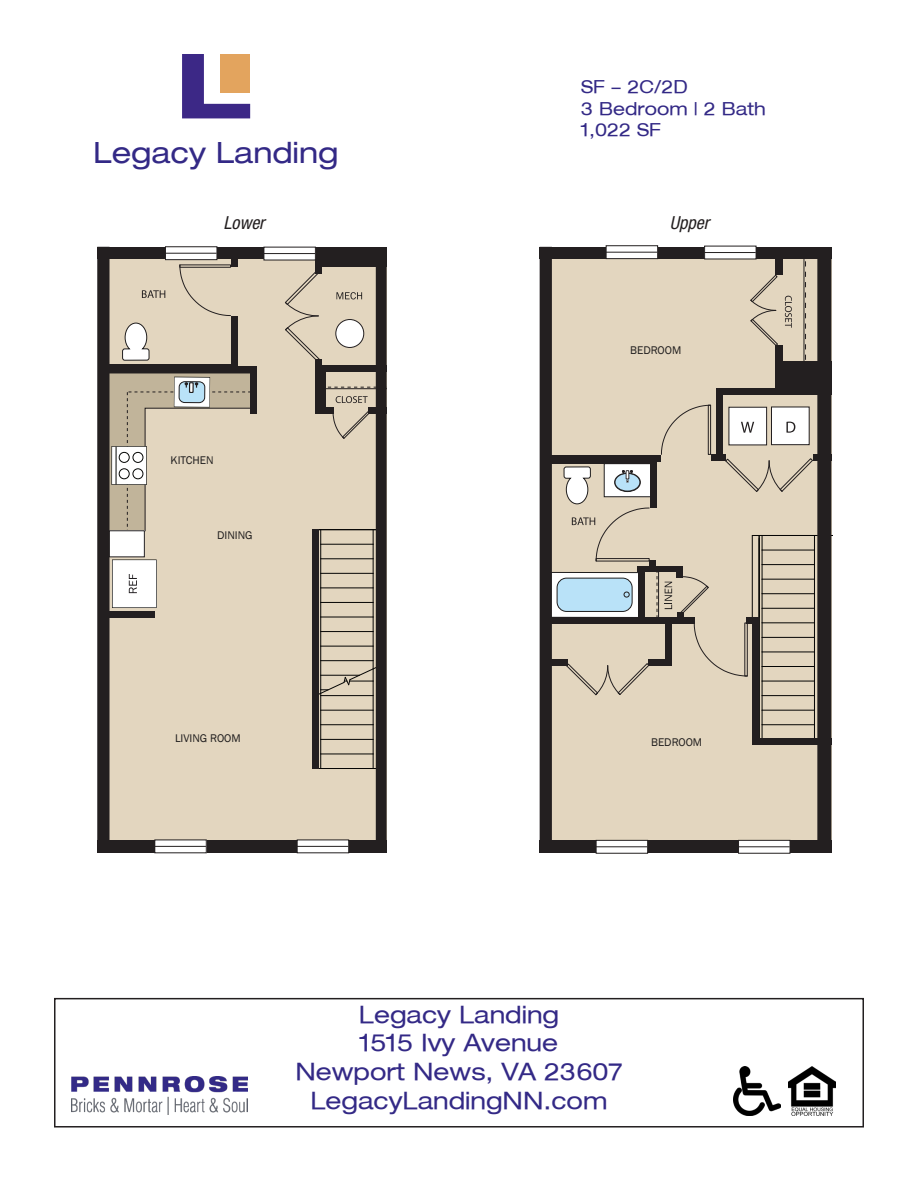
<style>
.page{position:relative;width:918px;height:1188px;background:#fff}
.page>*{position:absolute;margin:0;border:0;box-sizing:border-box;transform-origin:0 0}
.t1{font:expanded 29.4px "Helvetica Neue LT";color:#332986}
.t2{font:expanded 24px "Helvetica Neue LT";color:#332986}
.t3{font:expanded 18px "Helvetica Neue LT";color:#332986}
.t4{font:italic condensed 18px "Helvetica Neue LT Std";color:#231f20}
.t5{font:11.4px "Franklin Gothic";color:#201e1e}
</style>
<div class="page">
<div style="left:54px;top:998px;width:810px;height:130px;border:2px solid #231f20"></div>
<img style="left:71px;top:1077px;width:176px;height:37px">
<img style="left:733px;top:1066px;width:48px;height:50px">
<img style="left:788px;top:1066px;width:48px;height:50px">
<svg style="left:182px;top:54px;width:68px;height:64px"></svg>
<div style="left:544px;top:591px;width:288px;height:253px;background:#e3d6bf"></div>
<div style="left:546px;top:255px;width:286px;height:357px;background:#e3d6bf"></div>
<svg style="left:657px;top:572px;width:1px;height:45px"></svg>
<hr style="left:658px;top:570px;width:1px;height:48px;background:#231f20">
<svg style="left:805px;top:261px;width:1px;height:99px"></svg>
<hr style="left:804px;top:255px;width:1px;height:115px;background:#231f20">
<div style="left:551px;top:572px;width:88px;height:45px;background:#fff"></div>
<div style="left:551px;top:572px;width:88px;height:46px;border:1px solid #201e1e"></div>
<div style="left:557px;top:578px;width:75px;height:33px;background:#b9e2f8;border-radius:10px"></div>
<div style="left:557px;top:578px;width:75px;height:34px;border:1px solid #201e1e;border-radius:10px"></div>
<svg style="left:624px;top:592px;width:6px;height:5px"></svg>
<div style="left:604px;top:464px;width:47px;height:33px;background:#fff"></div>
<div style="left:604px;top:463px;width:47px;height:34px;border:1px solid #201e1e"></div>
<div style="left:771px;top:407px;width:38px;height:38px;background:#fff"></div>
<div style="left:771px;top:407px;width:38px;height:38px;border:1px solid #231f20"></div>
<svg style="left:786px;top:422px;width:9px;height:11px"></svg>
<div style="left:729px;top:407px;width:38px;height:38px;background:#fff"></div>
<div style="left:729px;top:407px;width:38px;height:38px;border:1px solid #231f20"></div>
<svg style="left:741px;top:422px;width:13px;height:11px"></svg>
<hr style="left:762px;top:608px;width:52px;height:1px;background:#050504">
<hr style="left:762px;top:623px;width:52px;height:1px;background:#050504">
<hr style="left:762px;top:637px;width:52px;height:1px;background:#050504">
<hr style="left:762px;top:652px;width:52px;height:1px;background:#050504">
<hr style="left:762px;top:666px;width:52px;height:1px;background:#050504">
<hr style="left:762px;top:681px;width:52px;height:1px;background:#050504">
<hr style="left:762px;top:695px;width:52px;height:1px;background:#050504">
<hr style="left:762px;top:710px;width:52px;height:1px;background:#050504">
<hr style="left:762px;top:724px;width:52px;height:1px;background:#050504">
<svg style="left:814px;top:536px;width:1px;height:202px"></svg>
<hr style="left:762px;top:550px;width:52px;height:1px;background:#050504">
<hr style="left:762px;top:564px;width:52px;height:1px;background:#050504">
<hr style="left:762px;top:579px;width:52px;height:1px;background:#050504">
<hr style="left:762px;top:593px;width:52px;height:1px;background:#050504">
<hr style="left:759px;top:535px;width:58px;height:1px;background:#050504">
<div style="left:665px;top:622px;width:7px;height:44px;background:#231f20"></div>
<div style="left:775px;top:345px;width:7px;height:48px;background:#231f20"></div>
<div style="left:540px;top:840px;width:292px;height:13px;background:#231f20"></div>
<div style="left:777px;top:361px;width:55px;height:30px;background:#231f20"></div>
<div style="left:711px;top:454px;width:15px;height:7px;background:#231f20"></div>
<div style="left:716px;top:389px;width:7px;height:71px;background:#231f20"></div>
<div style="left:650px;top:456px;width:6px;height:51px;background:#231f20"></div>
<div style="left:548px;top:617px;width:147px;height:7px;background:#231f20"></div>
<div style="left:716px;top:389px;width:116px;height:6px;background:#231f20"></div>
<div style="left:677px;top:567px;width:6px;height:11px;background:#231f20"></div>
<div style="left:639px;top:566px;width:6px;height:55px;background:#231f20"></div>
<svg style="left:661px;top:405px;width:50px;height:50px"></svg>
<div style="left:638px;top:566px;width:45px;height:6px;background:#231f20"></div>
<div style="left:551px;top:455px;width:105px;height:8px;background:#231f20"></div>
<div style="left:540px;top:247px;width:292px;height:12px;background:#231f20"></div>
<div style="left:752px;top:738px;width:80px;height:7px;background:#231f20"></div>
<div style="left:677px;top:613px;width:6px;height:9px;background:#231f20"></div>
<div style="left:649px;top:561px;width:7px;height:9px;background:#231f20"></div>
<div style="left:649px;top:659px;width:22px;height:7px;background:#231f20"></div>
<div style="left:549px;top:659px;width:19px;height:7px;background:#231f20"></div>
<svg style="left:566px;top:663px;width:83px;height:32px"></svg>
<svg style="left:750px;top:275px;width:28px;height:70px"></svg>
<div style="left:540px;top:247px;width:12px;height:605px;background:#231f20"></div>
<div style="left:817px;top:254px;width:14px;height:596px;background:#231f20"></div>
<div style="left:813px;top:454px;width:19px;height:7px;background:#231f20"></div>
<div style="left:776px;top:251px;width:7px;height:24px;background:#231f20"></div>
<div style="left:609px;top:455px;width:52px;height:6px;background:#231f20"></div>
<svg style="left:725px;top:458px;width:88px;height:34px"></svg>
<svg style="left:680px;top:535px;width:83px;height:203px"></svg>
<svg style="left:563px;top:466px;width:87px;height:95px"></svg>
<svg style="left:785px;top:296px;width:7px;height:32px"></svg>
<svg style="left:665px;top:582px;width:7px;height:27px"></svg>
<div style="left:606px;top:246px;width:52px;height:13px;background:#fff"></div>
<div style="left:606px;top:245px;width:52px;height:14px;border:1px solid #231f20"></div>
<hr style="left:606px;top:252px;width:51px;height:1px;background:#231f20">
<div style="left:705px;top:246px;width:51px;height:13px;background:#fff"></div>
<hr style="left:704px;top:252px;width:52px;height:1px;background:#231f20">
<div style="left:739px;top:840px;width:51px;height:13px;background:#fff"></div>
<div style="left:738px;top:840px;width:52px;height:14px;border:1px solid #231f20"></div>
<hr style="left:738px;top:846px;width:52px;height:1px;background:#231f20">
<div style="left:596px;top:840px;width:52px;height:13px;background:#fff"></div>
<div style="left:596px;top:840px;width:52px;height:14px;border:1px solid #231f20"></div>
<hr style="left:596px;top:846px;width:51px;height:1px;background:#231f20">
<div style="left:106px;top:253px;width:281px;height:594px;background:#e3d6bf"></div>
<svg style="left:327px;top:387px;width:49px;height:1px"></svg>
<hr style="left:325px;top:388px;width:62px;height:1px;background:#231f20">
<div style="left:109px;top:531px;width:35px;height:26px;background:#fff"></div>
<div style="left:109px;top:531px;width:36px;height:26px;border:1px solid #231f20"></div>
<svg style="left:110px;top:373px;width:140px;height:160px"></svg>
<div style="left:133px;top:452px;width:10px;height:11px;border:1px solid #050604;border-radius:50%"></div>
<div style="left:119px;top:452px;width:11px;height:11px;border:1px solid #050604;border-radius:50%"></div>
<div style="left:133px;top:468px;width:10px;height:11px;border:1px solid #050604;border-radius:50%"></div>
<div style="left:119px;top:468px;width:11px;height:11px;border:1px solid #050604;border-radius:50%"></div>
<hr style="left:116px;top:447px;width:1px;height:37px;background:#050604">
<svg style="left:112px;top:560px;width:45px;height:48px;background:#eee"></svg>
<svg style="left:122px;top:322px;width:28px;height:39px"></svg>
<div style="left:336px;top:320px;width:28px;height:27px;background:#fff;border-radius:50%"></div>
<div style="left:336px;top:319px;width:28px;height:29px;border:1px solid #231f20;border-radius:50%"></div>
<svg style="left:318px;top:529px;width:58px;height:240px"></svg>
<div style="left:97px;top:840px;width:290px;height:12px;background:#231f20"></div>
<div style="left:97px;top:247px;width:290px;height:12px;background:#231f20"></div>
<div style="left:97px;top:247px;width:13px;height:605px;background:#231f20"></div>
<div style="left:376px;top:248px;width:11px;height:596px;background:#231f20"></div>
<svg style="left:285px;top:269px;width:36px;height:91px"></svg>
<div style="left:107px;top:364px;width:130px;height:9px;background:#231f20"></div>
<div style="left:231px;top:316px;width:7px;height:57px;background:#231f20"></div>
<div style="left:250px;top:367px;width:7px;height:47px;background:#231f20"></div>
<div style="left:212px;top:367px;width:43px;height:6px;background:#231f20"></div>
<div style="left:107px;top:611px;width:47px;height:7px;background:#231f20"></div>
<div style="left:320px;top:365px;width:67px;height:7px;background:#231f20"></div>
<div style="left:315px;top:366px;width:11px;height:47px;background:#231f20"></div>
<div style="left:315px;top:359px;width:7px;height:13px;background:#231f20"></div>
<div style="left:316px;top:247px;width:6px;height:26px;background:#231f20"></div>
<div style="left:316px;top:257px;width:71px;height:10px;background:#231f20"></div>
<div style="left:368px;top:407px;width:19px;height:6px;background:#231f20"></div>
<div style="left:316px;top:407px;width:18px;height:6px;background:#231f20"></div>
<div style="left:312px;top:529px;width:6px;height:240px;background:#231f20"></div>
<svg style="left:333px;top:411px;width:38px;height:28px"></svg>
<svg style="left:179px;top:264px;width:52px;height:52px"></svg>
<div style="left:231px;top:256px;width:7px;height:11px;background:#231f20"></div>
<svg style="left:336px;top:396px;width:32px;height:7px"></svg>
<svg style="left:336px;top:292px;width:26px;height:7px"></svg>
<svg style="left:142px;top:290px;width:23px;height:8px"></svg>
<div style="left:165px;top:247px;width:52px;height:13px;background:#fff"></div>
<div style="left:165px;top:246px;width:52px;height:14px;border:1px solid #231f20"></div>
<hr style="left:165px;top:253px;width:52px;height:1px;background:#231f20">
<div style="left:264px;top:247px;width:51px;height:13px;background:#fff"></div>
<hr style="left:264px;top:253px;width:51px;height:1px;background:#231f20">
<div style="left:297px;top:840px;width:52px;height:13px;background:#fff"></div>
<hr style="left:297px;top:846px;width:51px;height:1px;background:#231f20">
<div style="left:155px;top:840px;width:51px;height:13px;background:#fff"></div>
<hr style="left:154px;top:846px;width:52px;height:1px;background:#231f20">
<p class="t1" style="left:93px;top:134px;width:247px">Legacy Landing</p>
<p class="t3" style="left:581px;top:76px;width:108px">SF - 2C/2D</p>
<p class="t3" style="left:581px;top:97px;width:186px">3 Bedroom | 2 Bath</p>
<p class="t3" style="left:581px;top:119px;width:81px">1,022 SF</p>
<p class="t4" style="left:224px;top:212px;width:43px">Lower</p>
<p class="t4" style="left:670px;top:212px;width:41px">Upper</p>
<p class="t5" style="left:171px;top:453px;width:45px">KITCHEN</p>
<p class="t5" style="left:217px;top:528px;width:37px">DINING</p>
<p class="t5" style="left:175px;top:731px;width:67px">LIVING ROOM</p>
<p class="t5" style="left:630px;top:343px;width:53px">BEDROOM</p>
<p class="t5" style="left:651px;top:735px;width:53px">BEDROOM</p>
<p class="t2" style="left:359px;top:999px;width:202px">Legacy Landing</p>
<p class="t2" style="left:360px;top:1028px;width:200px">1515 Ivy Avenue</p>
<p class="t2" style="left:295px;top:1057px;width:329px">Newport News, VA 23607</p>
<p class="t2" style="left:311px;top:1086px;width:298px">LegacyLandingNN.com</p>
</div>
